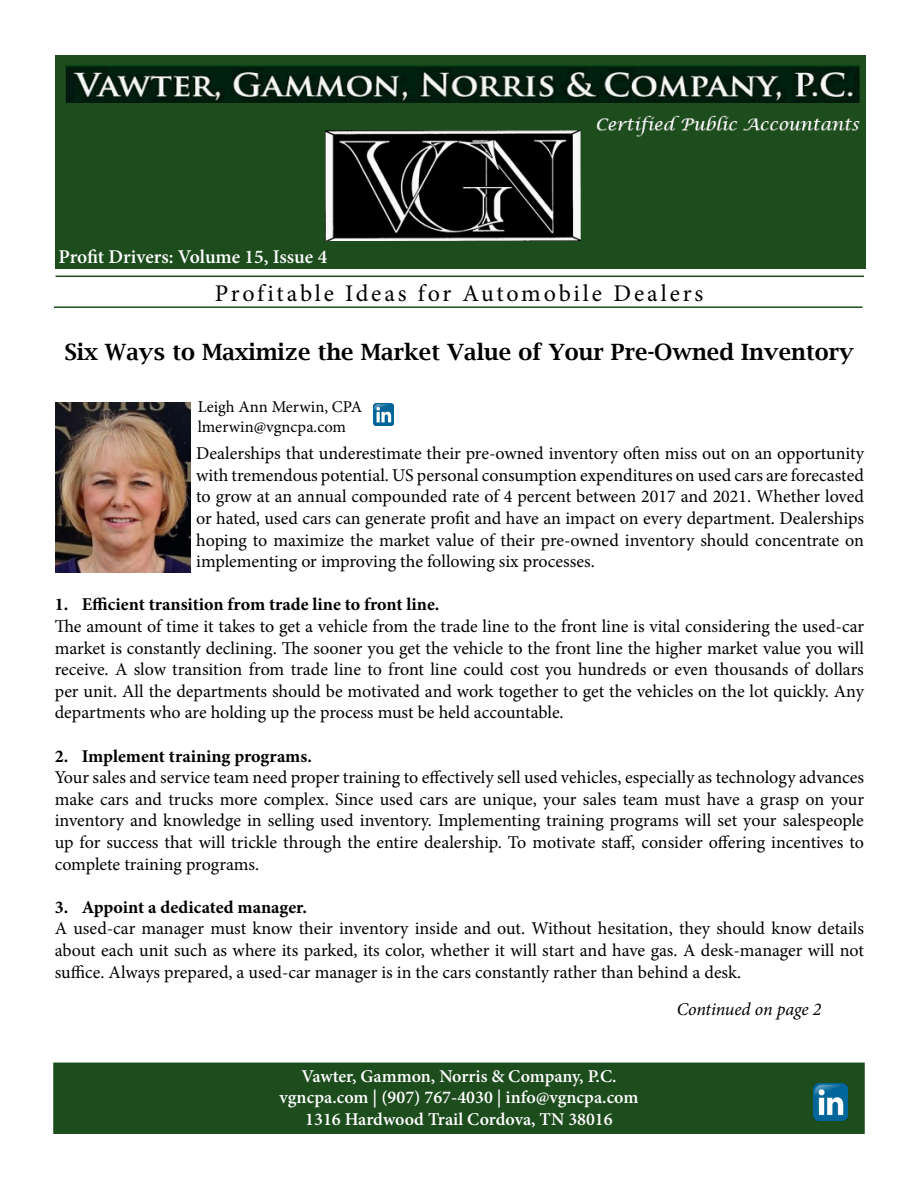
<style>
.page{position:relative;width:918px;height:1188px;background:#fff}
.page>*{position:absolute;margin:0;border:0;box-sizing:border-box;transform-origin:0 0}
.t1{font:24px "Minion Pro";letter-spacing:.115em;color:#000}
.t2{font:600 22.5px "Lucida Bright";color:#000}
.t3{font:600 19.5px "Minion Pro";letter-spacing:-.005em;color:#fff}
.t4{font:18px/21.6px "Minion Pro";letter-spacing:-.005em;color:#000;text-align:justify}
.t5{font:600 18px/21.6px "Minion Pro";color:#fff;text-align:center}
.t6{font:700 18px "Minion Pro";color:#000}
.t7{font:italic 18px "Minion Pro";letter-spacing:-.01em;color:#000}
.t8{font:16.5px/19.8px "Minion Pro";color:#000}
</style>
<div class="page">
<img style="left:56px;top:55px;width:810px;height:213px">
<div style="left:53px;top:1063px;width:812px;height:71px;background:#1d4c1d"></div>
<hr style="left:54px;top:306px;width:808px;height:2px;background:#1d4c1d">
<hr style="left:56px;top:276px;width:808px;height:1px;background:#1d4c1d">
<img style="left:814px;top:1083px;width:34px;height:37px">
<img style="left:374px;top:403px;width:20px;height:22px">
<img style="left:56px;top:403px;width:135px;height:169px">
<p class="t3" style="left:58px;top:244px;width:270px">Profit Drivers: Volume 15, Issue 4</p>
<h1 class="t1" style="left:215px;top:278px;width:490px">Profitable Ideas for Automobile Dealers</h1>
<p class="t2" style="left:64px;top:339px;width:791px">Six Ways to Maximize the Market Value of Your Pre-Owned Inventory</p>
<p class="t8" style="left:198px;top:397px;width:166px">Leigh Ann Merwin, CPA lmerwin@vgncpa.com</p>
<p class="t4" style="left:196px;top:443px;width:669px">Dealerships that underestimate their pre-owned inventory often miss out on an opportunity with tremendous potential. US personal consumption expenditures on used cars are forecasted to grow at an annual compounded rate of 4 percent between 2017 and 2021. Whether loved or hated, used cars can generate profit and have an impact on every department. Dealerships hoping to maximize the market value of their pre-owned inventory should concentrate on implementing or improving the following six processes.</p>
<p class="t6" style="left:55px;top:592px;width:386px">1. Efficient transition from trade line to front line.</p>
<p class="t4" style="left:55px;top:616px;width:811px">The amount of time it takes to get a vehicle from the trade line to the front line is vital considering the used-car market is constantly declining. The sooner you get the vehicle to the front line the higher market value you will receive. A slow transition from trade line to front line could cost you hundreds or even thousands of dollars per unit. All the departments should be motivated and work together to get the vehicles on the lot quickly. Any departments who are holding up the process must be held accountable.</p>
<p class="t6" style="left:55px;top:743px;width:259px">2. Implement training programs.</p>
<p class="t4" style="left:55px;top:767px;width:811px">Your sales and service team need proper training to effectively sell used vehicles, especially as technology advances make cars and trucks more complex. Since used cars are unique, your sales team must have a grasp on your inventory and knowledge in selling used inventory. Implementing training programs will set your salespeople up for success that will trickle through the entire dealership. To motivate staff, consider offering incentives to complete training programs.</p>
<p class="t6" style="left:55px;top:894px;width:254px">3. Appoint a dedicated manager.</p>
<p class="t4" style="left:55px;top:918px;width:811px">A used-car manager must know their inventory inside and out. Without hesitation, they should know details about each unit such as where its parked, its color, whether it will start and have gas. A desk-manager will not suffice. Always prepared, a used-car manager is in the cars constantly rather than behind a desk.</p>
<p class="t5" style="left:280px;top:1065px;width:360px">Vawter, Gammon, Norris &amp; Company, P.C. vgncpa.com | (907) 767-4030 | info@vgncpa.com<br>1316 Hardwood Trail Cordova, TN 38016</p>
<p class="t7" style="left:677px;top:997px;width:146px">Continued on page 2</p>
</div>
